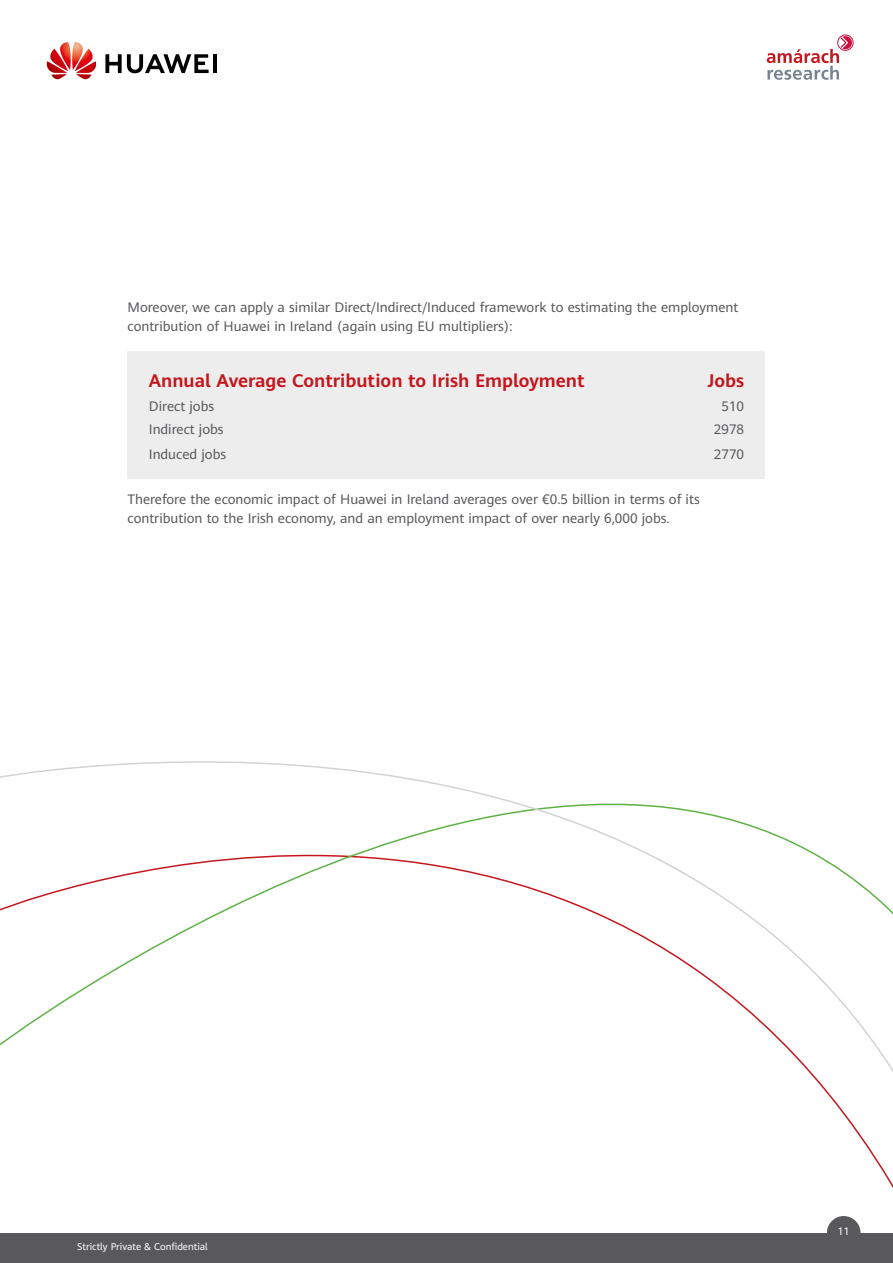
<style>
.page{position:relative;width:893px;height:1263px;background:#fff}
.page>*{position:absolute;margin:0;border:0;box-sizing:border-box;transform-origin:0 0}
.t1{font:700 18px "Huawei Sans";color:#c4161c}
.t2{font:13.5px/19.5px "Huawei Sans";color:#58595b}
.t3{font:10.5px "Huawei Sans";color:#fff}
.t4{font:9.75px "Huawei Sans";color:#fff}
</style>
<div class="page">
<div style="left:837px;top:35px;width:16px;height:16px;border:1px solid #c80f3f;border-radius:50%"></div>
<svg style="left:767px;top:36px;width:85px;height:44px"></svg>
<hr style="left:213px;top:54px;width:4px;height:19px;background:#000">
<svg style="left:105px;top:54px;width:104px;height:19px"></svg>
<img style="left:60px;top:42px;width:28px;height:28px">
<div style="left:128px;top:351px;width:637px;height:128px;background:#ededee"></div>
<svg style="left:0;top:761px;width:893px;height:381px"></svg>
<div style="left:0;top:1233px;width:893px;height:30px;background:#59595c"></div>
<div style="left:827px;top:1216px;width:33px;height:33px;background:#59595c;border-radius:50%"></div>
<p class="t2" style="left:128px;top:297px;width:612px">Moreover, we can apply a similar Direct/Indirect/Induced framework to estimating the employment contribution of Huawei in Ireland (again using EU multipliers):</p>
<h1 class="t1" style="left:149px;top:368px;width:437px">Annual Average Contribution to Irish Employment</h1>
<h1 class="t1" style="left:708px;top:368px;width:38px">Jobs</h1>
<p class="t2" style="left:149px;top:396px;width:67px">Direct jobs</p>
<p class="t2" style="left:721px;top:396px;width:24px">510</p>
<p class="t2" style="left:149px;top:419px;width:76px">Indirect jobs</p>
<p class="t2" style="left:714px;top:419px;width:32px">2978</p>
<p class="t2" style="left:149px;top:443px;width:79px">Induced jobs</p>
<p class="t2" style="left:714px;top:443px;width:32px">2770</p>
<p class="t2" style="left:128px;top:488px;width:574px">Therefore the economic impact of Huawei in Ireland averages over €0.5 billion in terms of its contribution to the Irish economy, and an employment impact of over nearly 6,000 jobs.</p>
<p class="t4" style="left:77px;top:1240px;width:132px">Strictly Private &amp; Confidential</p>
<p class="t3" style="left:838px;top:1224px;width:13px">11</p>
</div>
